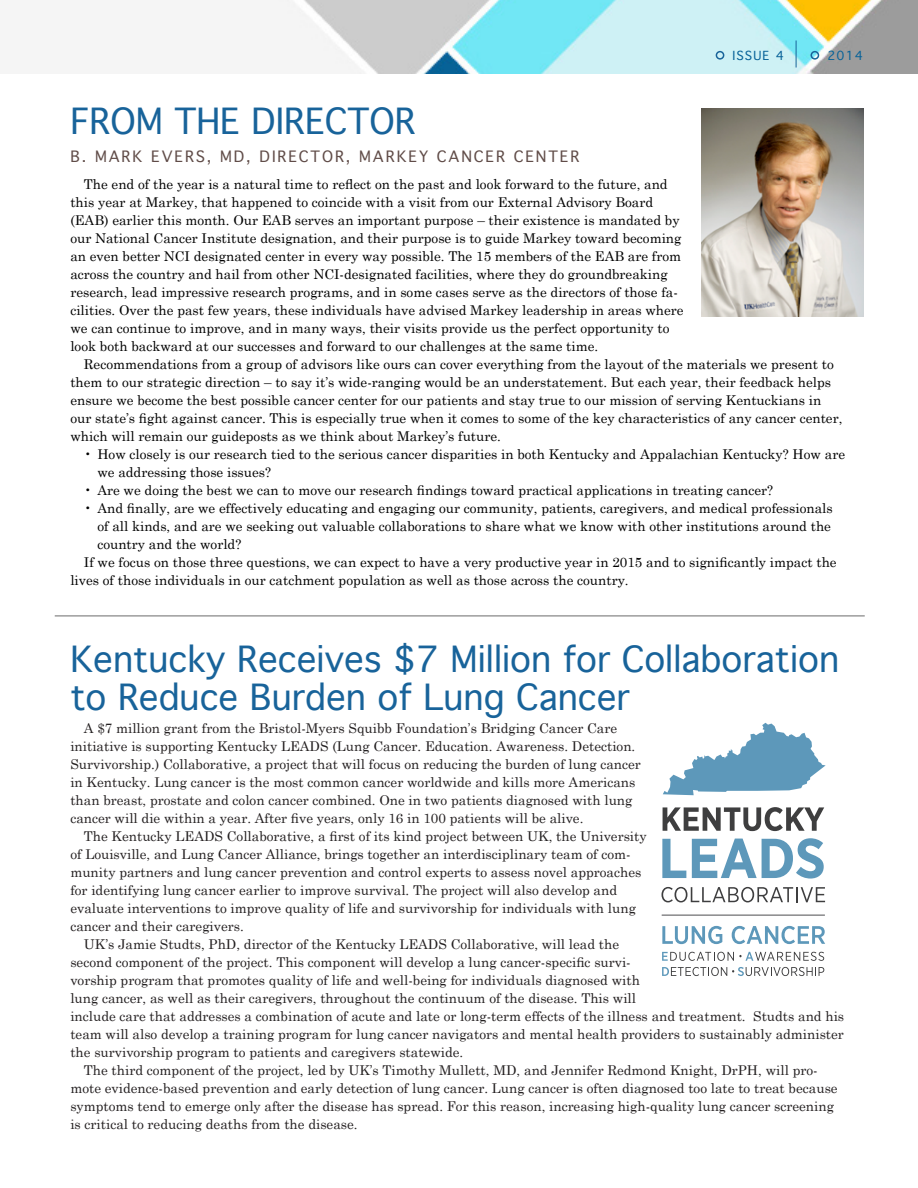
<style>
.page{position:relative;width:918px;height:1188px;background:#fff}
.page>*{position:absolute;margin:0;border:0;box-sizing:border-box;transform-origin:0 0}
.Regular_Section_Head{font:34.5px/37.5px "Geneva";color:#18639a}
.Subhead{font:15px "Geneva";letter-spacing:.125em;color:#604c48}
.Basic_Body_Copy{font:13.5px/18px "Century Schoolbook";color:#000}
.Basic_Body_Copy_Inde{font:13.5px/18px "Century Schoolbook";color:#231f20}
.t1{font:12px "Geneva";letter-spacing:.1em;color:#076298}
</style>
<div class="page">
<img style="left:278px;top:0;width:640px;height:74px">
<svg style="left:796px;top:40px;width:1px;height:28px"></svg>
<div style="left:716px;top:51px;width:8px;height:9px;border:2px solid #18639a;border-radius:50%"></div>
<div style="left:811px;top:51px;width:8px;height:9px;border:2px solid #18639a;border-radius:50%"></div>
<img style="left:701px;top:108px;width:163px;height:208px">
<hr style="left:55px;top:615px;width:810px;height:2px;background:#9c9c9c">
<svg style="left:663px;top:807px;width:161px;height:24px"></svg>
<svg style="left:662px;top:839px;width:24px;height:39px"></svg>
<svg style="left:692px;top:838px;width:132px;height:41px"></svg>
<svg style="left:662px;top:887px;width:163px;height:15px"></svg>
<svg style="left:663px;top:723px;width:163px;height:72px"></svg>
<hr style="left:662px;top:915px;width:163px;height:1px;background:#636366">
<svg style="left:662px;top:952px;width:162px;height:9px"></svg>
<svg style="left:662px;top:967px;width:162px;height:9px"></svg>
<svg style="left:662px;top:926px;width:60px;height:18px"></svg>
<svg style="left:732px;top:926px;width:93px;height:18px"></svg>
<p class="Regular_Section_Head" style="left:70px;top:102px;width:347px">FROM THE DIRECTOR</p>
<p class="t1" style="left:732px;top:46px;width:53px">ISSUE 4</p>
<p class="t1" style="left:827px;top:45px;width:37px">2014</p>
<p class="Subhead" style="left:70px;top:143px;width:511px">B. MARK EVERS, MD, DIRECTOR, MARKEY CANCER CENTER</p>
<p class="Basic_Body_Copy" style="left:70px;top:174px;width:615px;text-indent:14px">The end of the year is a natural time to reflect on the past and look forward to the future, and this year at Markey, that happened to coincide with a visit from our External Advisory Board (EAB) earlier this month. Our EAB serves an important purpose – their existence is mandated by our National Cancer Institute designation, and their purpose is to guide Markey toward becoming an even better NCI designated center in every way possible. The 15 members of the EAB are from across the country and hail from other NCI-designated facilities, where they do groundbreaking research, lead impressive research programs, and in some cases serve as the directors of those fa&shy;cilities. Over the past few years, these individuals have advised Markey leadership in areas where we can continue to improve, and in many ways, their visits provide us the perfect opportunity to look both backward at our successes and forward to our challenges at the same time.</p>
<p class="Basic_Body_Copy" style="left:70px;top:354px;width:774px;text-indent:14px">Recommendations from a group of advisors like ours can cover everything from the layout of the materials we present to them to our strategic direction – to say it’s wide-ranging would be an understatement. But each year, their feedback helps ensure we become the best possible cancer center for our patients and stay true to our mission of serving Kentuckians in our state’s fight against cancer. This is especially true when it comes to some of the key characteristics of any cancer center, which will remain our guideposts as we think about Markey’s future.</p>
<p class="Basic_Body_Copy" style="left:97px;top:444px;width:749px;text-indent:-13px">• How closely is our research tied to the serious cancer disparities in both Kentucky and Appalachian Kentucky? How are we addressing those issues?</p>
<p class="Basic_Body_Copy" style="left:84px;top:480px;width:691px">• Are we doing the best we can to move our research findings toward practical applications in treating cancer?</p>
<p class="Basic_Body_Copy" style="left:97px;top:498px;width:737px;text-indent:-13px">• And finally, are we effectively educating and engaging our community, patients, caregivers, and medical professionals of all kinds, and are we seeking out valuable collaborations to share what we know with other institutions around the country and the world?</p>
<p class="Basic_Body_Copy" style="left:70px;top:552px;width:768px;text-indent:14px">If we focus on those three questions, we can expect to have a very productive year in 2015 and to significantly impact the lives of those individuals in our catchment population as well as those across the country.</p>
<p class="Regular_Section_Head" style="left:70px;top:640px;width:770px">Kentucky Receives $7 Million for Collaboration to Reduce Burden of Lung Cancer</p>
<p class="Basic_Body_Copy_Inde" style="left:70px;top:719px;width:572px;text-indent:14px">A $7 million grant from the Bristol-Myers Squibb Foundation’s Bridging Cancer Care initiative is supporting Kentucky LEADS (Lung Cancer. Education. Awareness. Detection.<br>Survivorship.) Collaborative, a project that will focus on reducing the burden of lung cancer in Kentucky. Lung cancer is the most common cancer worldwide and kills more Americans than breast, prostate and colon cancer combined. One in two patients diagnosed with lung cancer will die within a year. After five years, only 16 in 100 patients will be alive.</p>
<p class="Basic_Body_Copy_Inde" style="left:70px;top:827px;width:578px;text-indent:14px">The Kentucky LEADS Collaborative, a first of its kind project between UK, the University of Louisville, and Lung Cancer Alliance, brings together an interdisciplinary team of com&shy;munity partners and lung cancer prevention and control experts to assess novel approaches for identifying lung cancer earlier to improve survival. The project will also develop and evaluate interventions to improve quality of life and survivorship for individuals with lung cancer and their caregivers.</p>
<p class="Basic_Body_Copy_Inde" style="left:70px;top:935px;width:775px;text-indent:14px">UK’s Jamie Studts, PhD, director of the Kentucky LEADS Collaborative, will lead the<br>second component of the project. This component will develop a lung cancer-specific survi-<br>vorship program that promotes quality of life and well-being for individuals diagnosed with<br>lung cancer, as well as their caregivers, throughout the continuum of the disease. This will<br>include care that addresses a combination of acute and late or long-term effects of the illness and treatment. Studts and his team will also develop a training program for lung cancer navigators and mental health providers to sustainably administer the survivorship program to patients and caregivers statewide.</p>
<p class="Basic_Body_Copy_Inde" style="left:70px;top:1061px;width:769px;text-indent:14px">The third component of the project, led by UK’s Timothy Mullett, MD, and Jennifer Redmond Knight, DrPH, will pro&shy;mote evidence-based prevention and early detection of lung cancer. Lung cancer is often diagnosed too late to treat because symptoms tend to emerge only after the disease has spread. For this reason, increasing high-quality lung cancer screening is critical to reducing deaths from the disease.</p>
</div>
